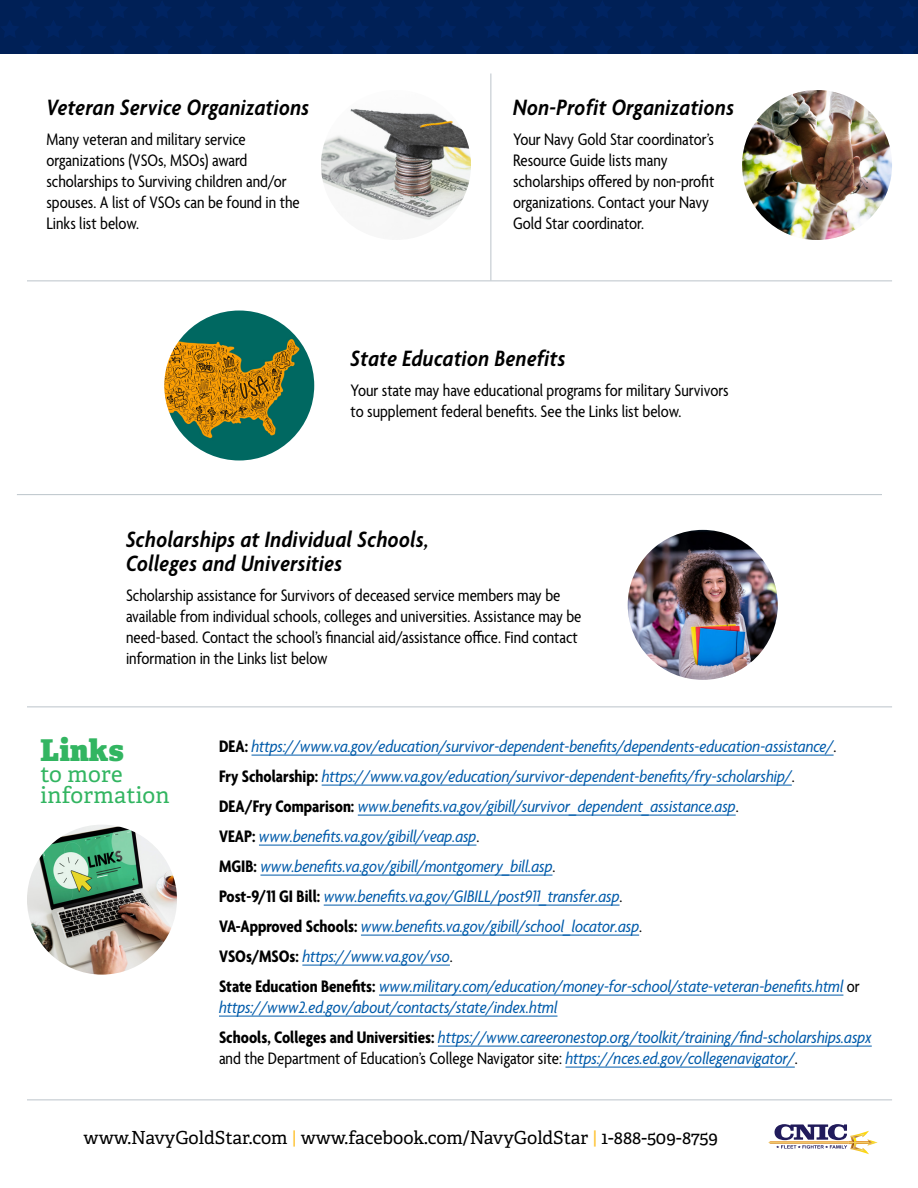
<style>
.page{position:relative;width:918px;height:1188px;background:#fff}
.page>*{position:absolute;margin:0;border:0;box-sizing:border-box;transform-origin:0 0}
.t1{font:800 30px "Adelle";letter-spacing:.01em;color:#32b561}
.t2{font:italic 600 condensed 24px/24px "Agenda";letter-spacing:.02em;color:#000}
.t3{font:22.5px/21px "Adelle";letter-spacing:.01em;color:#32b561}
.t4{font:italic condensed 18px/30px "Agenda";color:#005baa}
.t5{font:condensed 18px/21px "Agenda";color:#000}
.t6{font:18px "Adelle";color:#000}
.s1{font-weight:700;font-style:normal;color:#000}
.s2{font-style:normal;color:#000}
.s3{font-style:italic;color:#005baa}
.s4{color:#fec230}
</style>
<div class="page">
<svg style="left:0;top:0;width:918px;height:54px;background:#002058"></svg>
<svg style="left:768px;top:1124px;width:110px;height:30px"></svg>
<hr style="left:252px;top:755px;width:582px;height:1px;background:#005baa">
<hr style="left:322px;top:785px;width:470px;height:1px;background:#005baa">
<hr style="left:358px;top:815px;width:378px;height:1px;background:#005baa">
<hr style="left:259px;top:845px;width:217px;height:1px;background:#005baa">
<hr style="left:260px;top:875px;width:293px;height:1px;background:#005baa">
<hr style="left:324px;top:905px;width:296px;height:1px;background:#005baa">
<hr style="left:361px;top:935px;width:278px;height:1px;background:#005baa">
<hr style="left:302px;top:965px;width:148px;height:1px;background:#005baa">
<hr style="left:379px;top:995px;width:464px;height:1px;background:#005baa">
<hr style="left:219px;top:1016px;width:338px;height:1px;background:#005baa">
<hr style="left:438px;top:1046px;width:434px;height:1px;background:#005baa">
<hr style="left:565px;top:1067px;width:230px;height:1px;background:#005baa">
<img style="left:164px;top:310px;width:150px;height:150px;border-radius:75px">
<img style="left:742px;top:90px;width:150px;height:150px;border-radius:75px">
<img style="left:321px;top:90px;width:150px;height:150px;border-radius:75px">
<img style="left:628px;top:530px;width:150px;height:150px;border-radius:75px">
<img style="left:27px;top:825px;width:150px;height:150px;border-radius:75px">
<hr style="left:27px;top:706px;width:865px;height:1px;background:#bbc4ca">
<hr style="left:17px;top:494px;width:865px;height:1px;background:#bbc4ca">
<hr style="left:27px;top:280px;width:865px;height:1px;background:#bbc4ca">
<hr style="left:27px;top:1100px;width:865px;height:1px;background:#bbc4ca">
<hr style="left:490px;top:74px;width:1px;height:206px;background:#bbc4ca">
<h2 class="t2" style="left:46px;top:96px;width:264px">Veteran Service Organizations</h2>
<p class="t5" style="left:46px;top:130px;width:255px">Many veteran and military service organizations (VSOs, MSOs) award scholarships to Surviving children and/or spouses. A list of VSOs can be found in the Links list below.</p>
<h2 class="t2" style="left:513px;top:96px;width:223px">Non-Profit Organizations</h2>
<p class="t5" style="left:513px;top:130px;width:203px">Your Navy Gold Star coordinator’s<br>Resource Guide lists many scholarships offered by non-profit organizations. Contact your Navy<br>Gold Star coordinator.</p>
<h2 class="t2" style="left:351px;top:348px;width:216px">State Education Benefits</h2>
<p class="t5" style="left:351px;top:381px;width:380px">Your state may have educational programs for military Survivors to supplement federal benefits. See the Links list below.</p>
<h2 class="t2" style="left:126px;top:529px;width:304px">Scholarships at Individual Schools,<br>Colleges and Universities</h2>
<p class="t5" style="left:126px;top:586px;width:457px">Scholarship assistance for Survivors of deceased service members may be available from individual schools, colleges and universities. Assistance may be need-based. Contact the school’s financial aid/assistance office. Find contact information in the Links list below</p>
<h1 class="t1" style="left:40px;top:730px;width:85px">Links</h1>
<p class="t3" style="left:40px;top:764px;width:131px">to more information</p>
<p class="t4" style="left:219px;top:731px;width:642px"><span class="s1">DEA:</span> https://www.va.gov/education/survivor-dependent-benefits/dependents-education-assistance/<span class="s2">.<br></span><span class="s1">Fry Scholarship:</span> https://www.va.gov/education/survivor-dependent-benefits/fry-scholarship/<span class="s2">.<br></span><span class="s1">DEA/Fry Comparison:</span> www.benefits.va.gov/gibill/survivor_dependent_assistance.asp<span class="s2">.<br></span><span class="s1">VEAP:</span> www.benefits.va.gov/gibill/veap.asp<span class="s2">.<br></span><span class="s1">MGIB:</span> www.benefits.va.gov/gibill/montgomery_bill.asp<span class="s2">.<br></span><span class="s1">Post-9/11 GI Bill:</span> www.benefits.va.gov/GIBILL/post911_transfer.asp<span class="s2">.<br></span><span class="s1">VA-Approved Schools:</span> www.benefits.va.gov/gibill/school_locator.asp<span class="s2">.<br></span><span class="s1">VSOs/MSOs:</span> https://www.va.gov/vso<span class="s2">.<br></span><span class="s1">State Education Benefits:</span> www.military.com/education/money-for-school/state-veteran-benefits.html <span class="s2">or</span></p>
<p class="t4" style="left:219px;top:992px;width:654px">https://www2.ed.gov/about/contacts/state/index.html<br><span class="s1">Schools, Colleges and Universities:</span> https://www.careeronestop.org/toolkit/training/find-scholarships.aspx</p>
<p class="t5" style="left:219px;top:1049px;width:580px">and the Department of Education’s College Navigator site: <span class="s3">https://nces.ed.gov/collegenavigator/</span>.</p>
<p class="t6" style="left:84px;top:1126px;width:636px">www.NavyGoldStar.com <span class="s4">|</span> www.facebook.com/NavyGoldStar <span class="s4">|</span> 1-888-509-8759</p>
</div>
